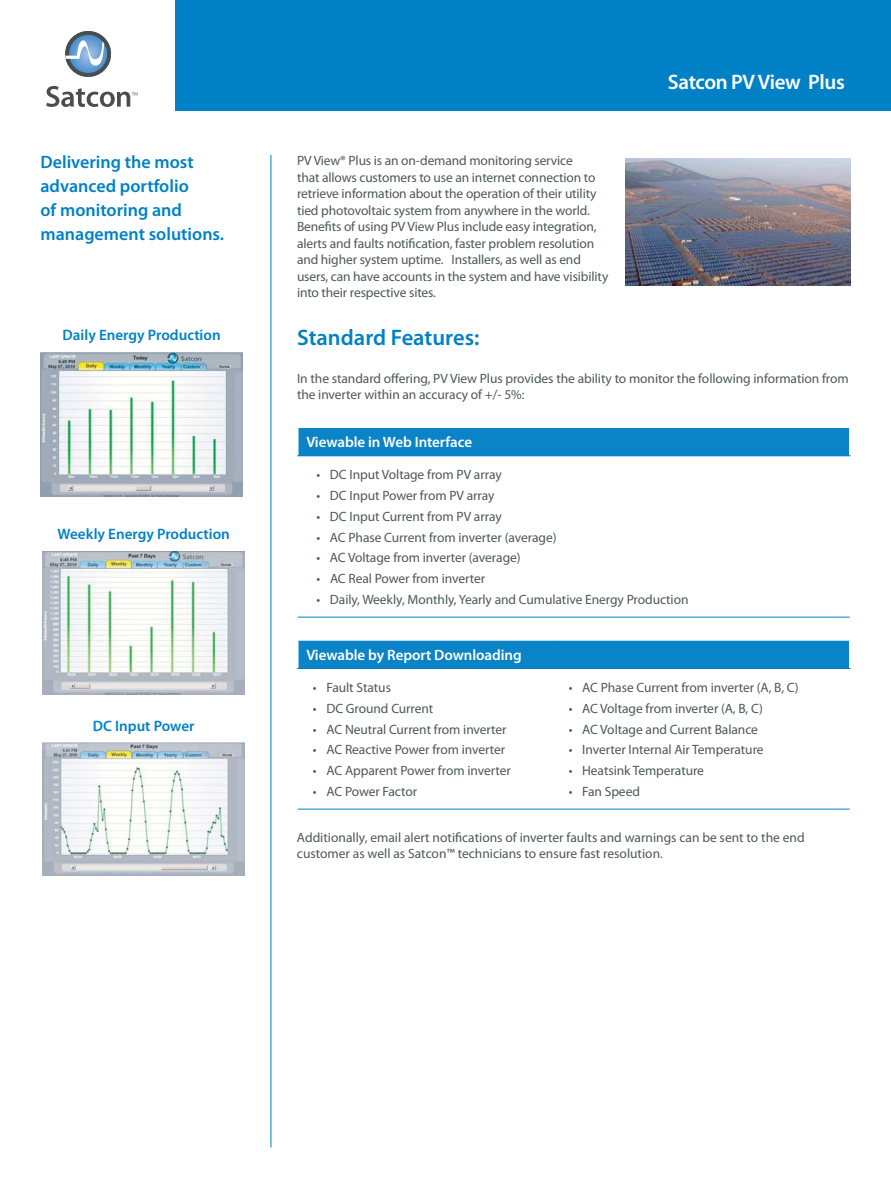
<style>
.page{position:relative;width:891px;height:1188px;background:#fff}
.page>*{position:absolute;margin:0;border:0;box-sizing:border-box;transform-origin:0 0}
.t1{font:600 22.5px "Myriad Pro";color:#0081c6}
.t2{font:600 21px "Myriad Pro";letter-spacing:-.02em;color:#fff}
.t3{font:600 18px/24px "Myriad Pro";color:#0081c6}
.t4{font:600 15.15px "Myriad Pro";color:#0081c6}
.t5{font:600 15px "Myriad Pro";letter-spacing:-.005em;color:#fff}
.t6{font:13.5px/16.5px "Myriad Pro";letter-spacing:-.005em;color:#4c5a52}
</style>
<div class="page">
<div style="left:176px;top:0;width:715px;height:111px;background:#0081c6"></div>
<svg style="left:65px;top:31px;width:46px;height:46px"></svg>
<svg style="left:46px;top:86px;width:92px;height:21px"></svg>
<div style="left:298px;top:427px;width:552px;height:29px;background:#0b84c7"></div>
<hr style="left:297px;top:427px;width:553px;height:1px;background:#fff">
<svg style="left:849px;top:428px;width:1px;height:28px"></svg>
<hr style="left:297px;top:456px;width:553px;height:1px;background:#0081c6">
<hr style="left:298px;top:617px;width:552px;height:1px;background:#0081c6">
<div style="left:298px;top:640px;width:552px;height:29px;background:#0b84c7"></div>
<hr style="left:297px;top:639px;width:257px;height:2px;background:#fff">
<hr style="left:554px;top:639px;width:296px;height:2px;background:#fff">
<svg style="left:849px;top:641px;width:1px;height:27px"></svg>
<hr style="left:297px;top:668px;width:553px;height:1px;background:#0081c6">
<hr style="left:298px;top:809px;width:552px;height:1px;background:#0081c6">
<img style="left:626px;top:159px;width:224px;height:126px">
<hr style="left:271px;top:155px;width:1px;height:993px;background:#0081c6">
<img style="left:40px;top:352px;width:203px;height:144px">
<img style="left:43px;top:551px;width:202px;height:143px">
<img style="left:42px;top:742px;width:203px;height:134px">
<h3 class="t3" style="left:40px;top:152px;width:185px">Delivering the most advanced portfolio<br>of monitoring and management solutions.</h3>
<p class="t4" style="left:63px;top:329px;width:160px">Daily Energy Production</p>
<p class="t4" style="left:58px;top:528px;width:174px">Weekly Energy Production</p>
<p class="t4" style="left:93px;top:720px;width:103px">DC Input Power</p>
<h2 class="t2" style="left:668px;top:74px;width:178px">Satcon PV View Plus</h2>
<p class="t6" style="left:297px;top:154px;width:313px">PV View® Plus is an on-demand monitoring service<br>that allows customers to use an internet connection to retrieve information about the operation of their utility tied photovoltaic system from anywhere in the world.<br>Benefits of using PV View Plus include easy integration, alerts and faults notification, faster problem resolution and higher system uptime. Installers, as well as end users, can have accounts in the system and have visibility into their respective sites.</p>
<h1 class="t1" style="left:297px;top:329px;width:184px">Standard Features:</h1>
<p class="t6" style="left:297px;top:371px;width:553px">In the standard offering, PV View Plus provides the ability to monitor the following information from the inverter within an accuracy of +/- 5%:</p>
<p class="t5" style="left:306px;top:436px;width:167px">Viewable in Web Interface</p>
<p class="t6" style="left:316px;top:468px;width:187px">• DC Input Voltage from PV array</p>
<p class="t6" style="left:316px;top:489px;width:180px">• DC Input Power from PV array</p>
<p class="t6" style="left:316px;top:509px;width:187px">• DC Input Current from PV array</p>
<p class="t6" style="left:316px;top:530px;width:242px">• AC Phase Current from inverter (average)</p>
<p class="t6" style="left:316px;top:551px;width:206px">• AC Voltage from inverter (average)</p>
<p class="t6" style="left:316px;top:572px;width:170px">• AC Real Power from inverter</p>
<p class="t6" style="left:316px;top:592px;width:374px">• Daily, Weekly, Monthly, Yearly and Cumulative Energy Production</p>
<p class="t5" style="left:306px;top:649px;width:217px">Viewable by Report Downloading</p>
<p class="t6" style="left:313px;top:681px;width:80px">• Fault Status</p>
<p class="t6" style="left:313px;top:701px;width:122px">• DC Ground Current</p>
<p class="t6" style="left:313px;top:722px;width:195px">• AC Neutral Current from inverter</p>
<p class="t6" style="left:313px;top:743px;width:194px">• AC Reactive Power from inverter</p>
<p class="t6" style="left:313px;top:764px;width:199px">• AC Apparent Power from inverter</p>
<p class="t6" style="left:313px;top:784px;width:106px">• AC Power Factor</p>
<p class="t6" style="left:569px;top:681px;width:231px">• AC Phase Current from inverter (A, B, C)</p>
<p class="t6" style="left:569px;top:701px;width:196px">• AC Voltage from inverter (A, B, C)</p>
<p class="t6" style="left:569px;top:722px;width:191px">• AC Voltage and Current Balance</p>
<p class="t6" style="left:569px;top:743px;width:196px">• Inverter Internal Air Temperature</p>
<p class="t6" style="left:569px;top:764px;width:137px">• Heatsink Temperature</p>
<p class="t6" style="left:569px;top:784px;width:73px">• Fan Speed</p>
<p class="t6" style="left:297px;top:830px;width:509px">Additionally, email alert notifications of inverter faults and warnings can be sent to the end customer as well as Satcon™ technicians to ensure fast resolution.</p>
</div>
